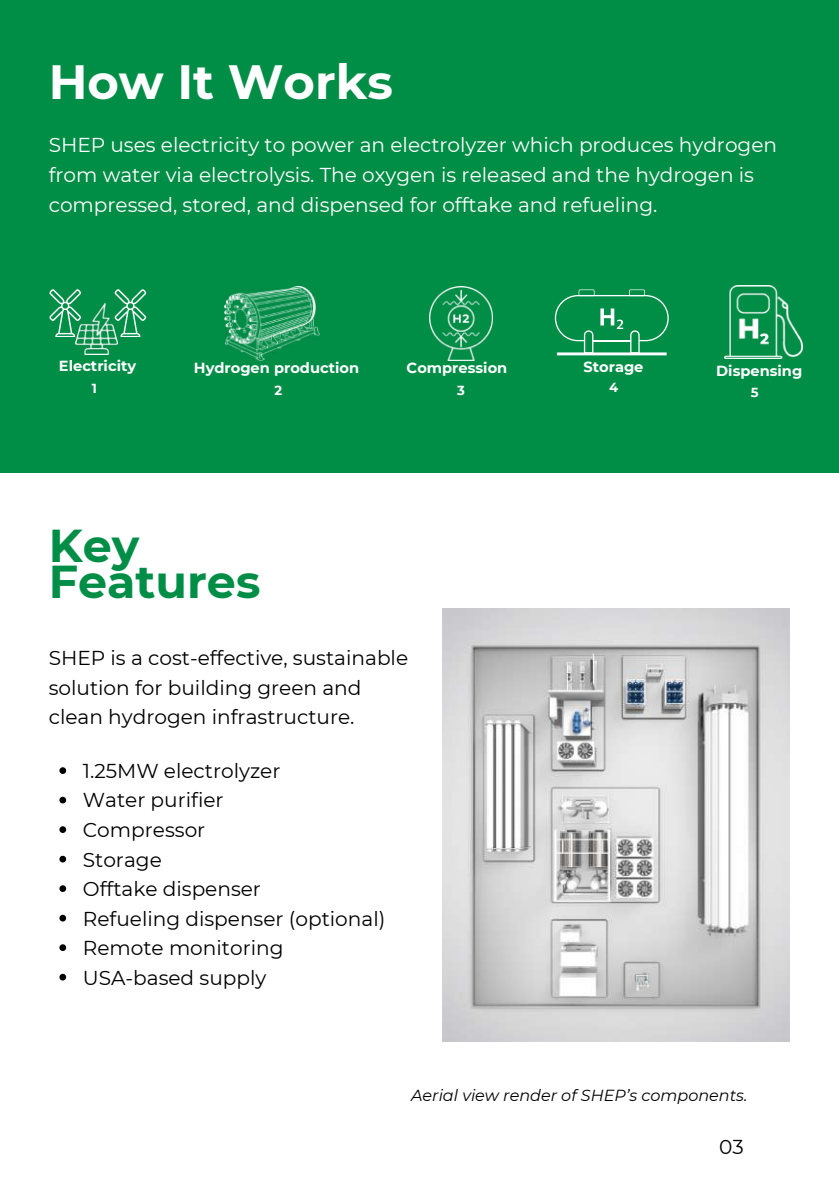
<style>
.page{position:relative;width:839px;height:1191px;background:#fff}
.page>*{position:absolute;margin:0;border:0;box-sizing:border-box;transform-origin:0 0}
.t1{font:700 48px "Montserrat";color:#fff}
.t2{font:700 46px/36px "Montserrat";color:#008e47}
.t3{font:20px/29.6px "Montserrat";color:#000001}
.t4{font:20px/30px "Montserrat";color:#fff}
.t5{font:italic 16px "Montserrat";color:#000}
.t6{font:700 14.6px "Montserrat";color:#fff}
.t7{font:700 13.2px "Montserrat";color:#fff}
</style>
<div class="page">
<div style="left:0;top:0;width:838px;height:473px;background:#008e47"></div>
<img style="left:442px;top:608px;width:347px;height:434px">
<svg style="left:49px;top:289px;width:32px;height:48px"></svg>
<svg style="left:114px;top:289px;width:32px;height:48px"></svg>
<img style="left:75px;top:304px;width:42px;height:51px">
<img style="left:224px;top:287px;width:95px;height:73px">
<img style="left:429px;top:287px;width:63px;height:73px">
<svg style="left:555px;top:289px;width:113px;height:66px"></svg>
<img style="left:724px;top:285px;width:78px;height:74px">
<svg style="left:59px;top:767px;width:7px;height:7px"></svg>
<svg style="left:59px;top:797px;width:7px;height:6px"></svg>
<svg style="left:59px;top:826px;width:7px;height:7px"></svg>
<svg style="left:59px;top:856px;width:7px;height:6px"></svg>
<svg style="left:59px;top:885px;width:7px;height:7px"></svg>
<svg style="left:59px;top:915px;width:7px;height:7px"></svg>
<svg style="left:59px;top:944px;width:7px;height:7px"></svg>
<svg style="left:59px;top:974px;width:7px;height:7px"></svg>
<h1 class="t1" style="left:49px;top:52px;width:346px">How It Works</h1>
<p class="t4" style="left:49px;top:130px;width:729px">SHEP uses electricity to power an electrolyzer which produces hydrogen from water via electrolysis. The oxygen is released and the hydrogen is compressed, stored, and dispensed for offtake and refueling.</p>
<p class="t6" style="left:59px;top:357px;width:79px">Electricity</p>
<p class="t7" style="left:92px;top:380px;width:7px">1</p>
<p class="t6" style="left:194px;top:359px;width:167px">Hydrogen production</p>
<p class="t7" style="left:274px;top:382px;width:9px">2</p>
<p class="t6" style="left:406px;top:359px;width:102px">Compression</p>
<p class="t7" style="left:457px;top:382px;width:9px">3</p>
<h2 class="t2" style="left:49px;top:527px;width:213px">Key<br>Features</h2>
<p class="t3" style="left:49px;top:643px;width:361px">SHEP is a cost-effective, sustainable solution for building green and clean hydrogen infrastructure.</p>
<p class="t3" style="left:83px;top:756px;width:304px">1.25MW electrolyzer<br>Water purifier<br>Compressor<br>Storage<br>Offtake dispenser<br>Refueling dispenser (optional)<br>Remote monitoring<br>USA-based supply</p>
<p class="t6" style="left:583px;top:358px;width:61px">Storage</p>
<p class="t7" style="left:609px;top:380px;width:11px">4</p>
<p class="t6" style="left:716px;top:362px;width:87px">Dispensing</p>
<p class="t7" style="left:750px;top:384px;width:9px">5</p>
<p class="t5" style="left:411px;top:1086px;width:338px">Aerial view render of SHEP’s components.</p>
<p class="t3" style="left:719px;top:1132px;width:26px">03</p>
</div>
